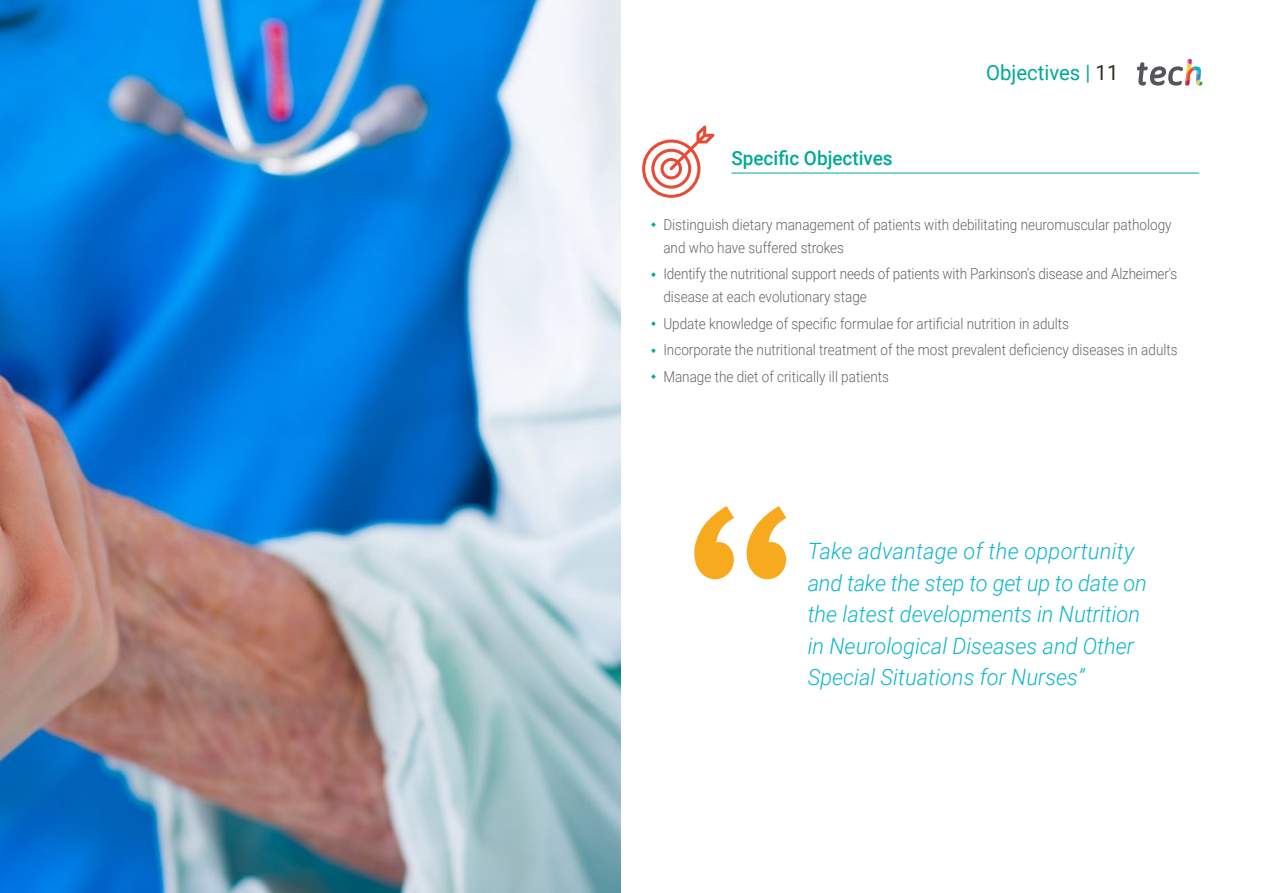
<style>
.page{position:relative;width:1263px;height:893px;background:#fff}
.page>*{position:absolute;margin:0;border:0;box-sizing:border-box;transform-origin:0 0}
.t1{font:italic 300 22.5px/31.5px "Roboto";color:#0fb6cf}
.t2{font:21px "Roboto";color:#00a996}
.t3{font:500 19.5px "Roboto";color:#00a996}
.t4{font:300 15px/22.5px "Roboto";color:#61646a;scale:.9 1}
.s1{color:#312e20}
</style>
<div class="page">
<hr style="left:731px;top:173px;width:468px;height:1px;background:#00a996">
<svg style="left:642px;top:125px;width:72px;height:73px"></svg>
<img style="left:0;top:0;width:621px;height:893px">
<svg style="left:1137px;top:59px;width:65px;height:27px"></svg>
<svg style="left:694px;top:506px;width:92px;height:73px"></svg>
<h3 class="t3" style="left:731px;top:144px;width:163px">Specific Objectives</h3>
<h2 class="t2" style="left:986px;top:57px;width:134px">Objectives | <span class="s1">11</span></h2>
<p class="t4" style="left:663px;top:213px;width:566px">Distinguish dietary management of patients with debilitating neuromuscular pathology and who have suffered strokes</p>
<p class="t4" style="left:663px;top:262px;width:573px">Identify the nutritional support needs of patients with Parkinson's disease and Alzheimer's disease at each evolutionary stage</p>
<p class="t4" style="left:663px;top:309px;width:573px;line-height:26.7px">Update knowledge of specific formulae for artificial nutrition in adults<br>Incorporate the nutritional treatment of the most prevalent deficiency diseases in adults<br>Manage the diet of critically ill patients</p>
<h1 class="t1" style="left:808px;top:534px;width:341px">Take advantage of the opportunity and take the step to get up to date on the latest developments in Nutrition in Neurological Diseases and Other Special Situations for Nurses”</h1>
</div>
